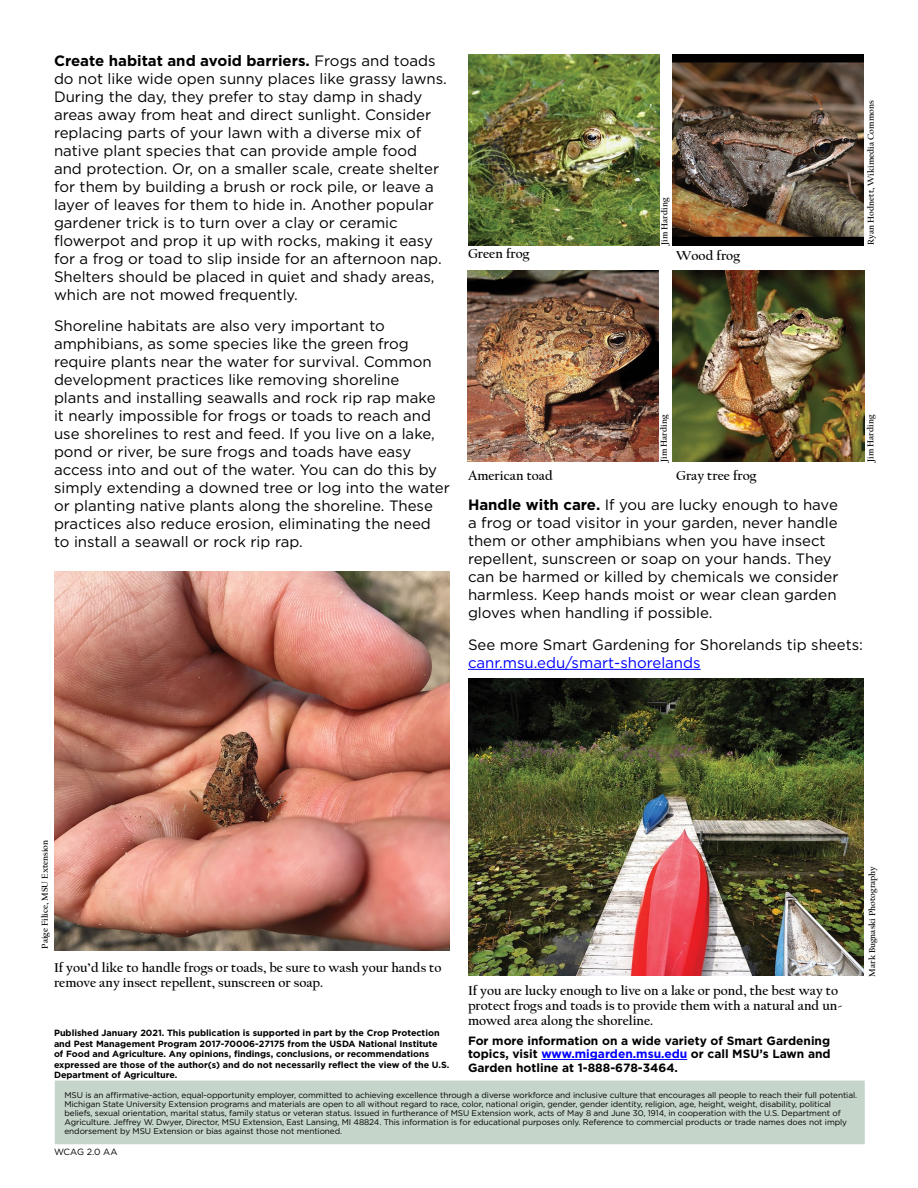
<style>
.page{position:relative;width:918px;height:1188px;background:#fff}
.page>*{position:absolute;margin:0;border:0;box-sizing:border-box;transform-origin:0 0}
.Text-regular_SG{font:15px/18px "Gotham";color:#000}
.Photo_caption{font:700 13.5px/15px "Californian FB";color:#000}
.Text-regular_SG-2{font:700 12px/13.5px "Gotham";color:#000;text-align:justify}
.t1{font:700 9px/10.5px "Gotham";color:#000}
.Photo_credit{font:700 9px "Californian FB";color:#000}
.t2{font:9px "Gotham";letter-spacing:-.02em;color:#000}
.t3{font:8.25px/9px "Gotham";letter-spacing:-.01em;color:#000}
.s1{font-weight:700}
.s2{color:#00f}
</style>
<div class="page">
<div style="left:55px;top:1081px;width:810px;height:63px;background:#c5d5ca"></div>
<hr style="left:541px;top:1059px;width:146px;height:1px;background:#00f">
<img style="left:468px;top:678px;width:396px;height:297px">
<hr style="left:468px;top:669px;width:233px;height:1px;background:#00f">
<img style="left:54px;top:572px;width:396px;height:378px">
<img style="left:673px;top:271px;width:191px;height:191px">
<img style="left:467px;top:271px;width:191px;height:191px">
<img style="left:468px;top:54px;width:191px;height:191px">
<img style="left:673px;top:54px;width:191px;height:191px">
<p class="Text-regular_SG" style="left:54px;top:51px;width:394px"><span class="s1">Create habitat and avoid barriers.</span> Frogs and toads do not like wide open sunny places like grassy lawns.<br>During the day, they prefer to stay damp in shady areas away from heat and direct sunlight. Consider replacing parts of your lawn with a diverse mix of native plant species that can provide ample food and protection. Or, on a smaller scale, create shelter for them by building a brush or rock pile, or leave a layer of leaves for them to hide in. Another popular gardener trick is to turn over a clay or ceramic flowerpot and prop it up with rocks, making it easy for a frog or toad to slip inside for an afternoon nap.<br>Shelters should be placed in quiet and shady areas, which are not mowed frequently.</p>
<p class="Text-regular_SG" style="left:54px;top:317px;width:397px">Shoreline habitats are also very important to amphibians, as some species like the green frog require plants near the water for survival. Common development practices like removing shoreline<br>plants and installing seawalls and rock rip rap make<br>it nearly impossible for frogs or toads to reach and use shorelines to rest and feed. If you live on a lake, pond or river, be sure frogs and toads have easy access into and out of the water. You can do this by simply extending a downed tree or log into the water or planting native plants along the shoreline. These practices also reduce erosion, eliminating the need to install a seawall or rock rip rap.</p>
<p class="Photo_credit" style="left:659px;top:245px;width:49px;rotate:-90deg">Jim Harding</p>
<p class="Photo_caption" style="left:468px;top:247px;width:63px">Green frog</p>
<p class="Photo_caption" style="left:676px;top:248px;width:66px">Wood frog</p>
<p class="Photo_credit" style="left:659px;top:462px;width:49px;rotate:-90deg">Jim Harding</p>
<p class="Photo_caption" style="left:468px;top:468px;width:87px">American toad</p>
<p class="Photo_caption" style="left:676px;top:468px;width:82px">Gray tree frog</p>
<p class="Photo_credit" style="left:866px;top:245px;width:146px;rotate:-90deg">Ryan Hodnett, Wikimedia Commons</p>
<p class="Photo_credit" style="left:866px;top:462px;width:49px;rotate:-90deg">Jim Harding</p>
<p class="Text-regular_SG" style="left:468px;top:496px;width:372px"><span class="s1">Handle with care.</span> If you are lucky enough to have a frog or toad visitor in your garden, never handle them or other amphibians when you have insect repellent, sunscreen or soap on your hands. They can be harmed or killed by chemicals we consider harmless. Keep hands moist or wear clean garden gloves when handling if possible.</p>
<p class="Text-regular_SG" style="left:468px;top:635px;width:397px">See more Smart Gardening for Shorelands tip sheets: <span class="s2">canr.msu.edu/smart-shorelands</span></p>
<p class="Photo_credit" style="left:40px;top:949px;width:111px;rotate:-90deg">Paige Filice, MSU Extension</p>
<p class="Photo_caption" style="left:54px;top:960px;width:389px">If you’d like to handle frogs or toads, be sure to wash your hands to remove any insect repellent, sunscreen or soap.</p>
<p class="t1" style="left:54px;top:1028px;width:397px">Published January 2021. This publication is supported in part by the Crop Protection and Pest Management Program 2017-70006-27175 from the USDA National Institute<br>of Food and Agriculture. Any opinions, findings, conclusions, or recommendations expressed are those of the author(s) and do not necessarily reflect the view of the U.S.<br>Department of Agriculture.</p>
<p class="Photo_caption" style="left:468px;top:983px;width:376px">If you are lucky enough to live on a lake or pond, the best way to protect frogs and toads is to provide them with a natural and un&shy;mowed area along the shoreline.</p>
<p class="Text-regular_SG-2" style="left:468px;top:1034px;width:364px">For more information on a wide variety of Smart Gardening topics, visit <span class="s2">www.migarden.msu.edu</span> or call MSU’s Lawn and Garden hotline at 1-888-678-3464.</p>
<p class="Photo_credit" style="left:867px;top:976px;width:112px;rotate:-90deg">Mark Bugnaski Photography</p>
<p class="t3" style="left:64px;top:1090px;width:794px">MSU is an affirmative-action, equal-opportunity employer, committed to achieving excellence through a diverse workforce and inclusive culture that encourages all people to reach their full potential.<br>Michigan State University Extension programs and materials are open to all without regard to race, color, national origin, gender, gender identity, religion, age, height, weight, disability, political beliefs, sexual orientation, marital status, family status or veteran status. Issued in furtherance of MSU Extension work, acts of May 8 and June 30, 1914, in cooperation with the U.S. Department of Agriculture. Jeffrey W. Dwyer, Director, MSU Extension, East Lansing, MI 48824. This information is for educational purposes only. Reference to commercial products or trade names does not imply endorsement by MSU Extension or bias against those not mentioned.</p>
<p class="t2" style="left:54px;top:1146px;width:65px">WCAG 2.0 AA</p>
</div>
